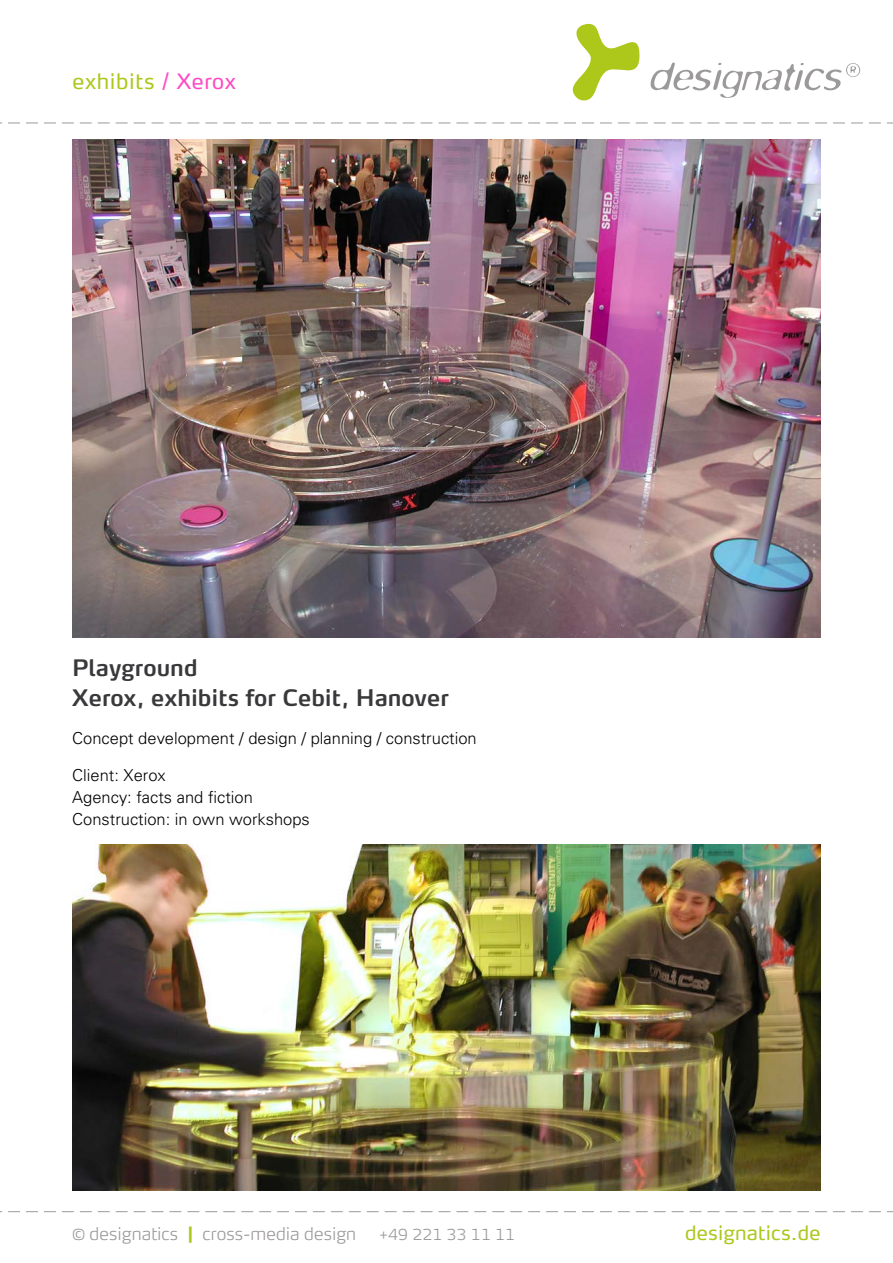
<style>
.page{position:relative;width:893px;height:1263px;background:#fff}
.page>*{position:absolute;margin:0;border:0;box-sizing:border-box;transform-origin:0 0}
.t1{font:600 22.5px/30px "Max Pro";color:#39383a}
.t2{font:21px "Max Pro";letter-spacing:.03em;color:#adc71b}
.t3{font:19.5px "Max Pro";letter-spacing:.01em;color:#adc71b}
.t4{font:200 17.25px "Max Pro";letter-spacing:.01em;color:#9c999a}
.t5{font:300 16.5px/21.8px "Univers";color:#000}
.t6{font:200 15px "Max Pro";letter-spacing:.01em;color:#9c999a}
.s1{color:#ff49c3}
.s2{font-size:15px}
.s3{font-weight:900;color:#adc71b}
</style>
<div class="page">
<svg style="left:572px;top:24px;width:68px;height:76px"></svg>
<svg style="left:650px;top:63px;width:210px;height:35px"></svg>
<svg style="left:0;top:123px;width:893px;height:1px"></svg>
<svg style="left:0;top:1211px;width:893px;height:1px"></svg>
<img style="left:72px;top:845px;width:749px;height:346px">
<img style="left:72px;top:140px;width:749px;height:498px">
<p class="t2" style="left:72px;top:64px;width:165px">exhibits <span class="s1">/ Xerox</span></p>
<h1 class="t1" style="left:72px;top:650px;width:378px">Playground<br>Xerox, exhibits for Cebit, Hanover</h1>
<p class="t5" style="left:72px;top:727px;width:406px">Concept development / design / planning / construction</p>
<p class="t5" style="left:72px;top:764px;width:239px">Client: Xerox<br>Agency: facts and fiction<br>Construction: in own workshops</p>
<p class="t4" style="left:72px;top:1220px;width:285px"><span class="s2">©</span> designatics <span class="s3">|</span> cross-media design</p>
<p class="t6" style="left:380px;top:1223px;width:137px">+49 221 33 11 11</p>
<p class="t3" style="left:685px;top:1217px;width:137px">designatics.de</p>
</div>
